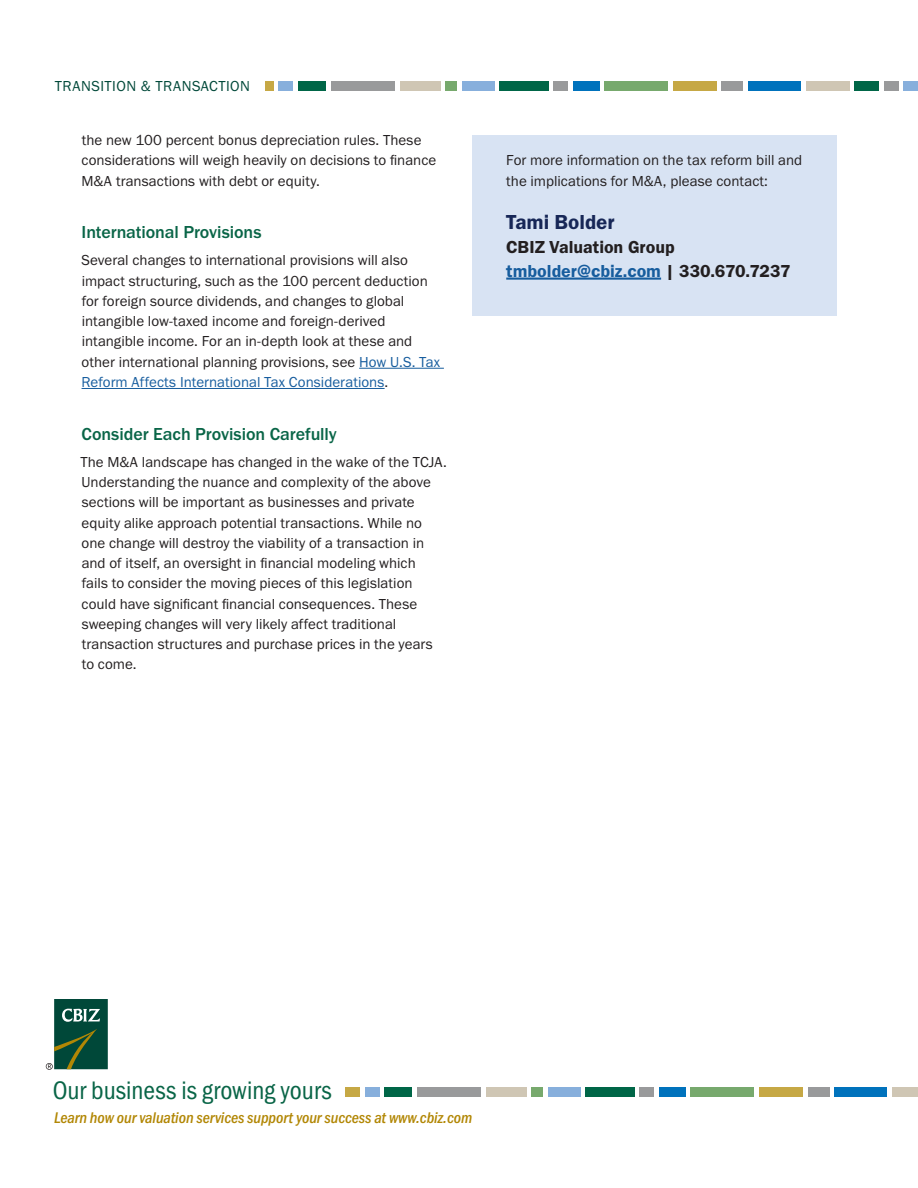
<style>
.page{position:relative;width:918px;height:1188px;background:#fff}
.page>*{position:absolute;margin:0;border:0;box-sizing:border-box;transform-origin:0 0}
.t1{font:26.25px "Franklin Gothic URW Con Boo";color:#096547}
.Body_Copy{font:21px "Franklin Gothic URW Dem";letter-spacing:-.005em;color:#172757}
.Subhead{font:500 18px "Franklin Gothic URW";letter-spacing:-.005em;color:#096547}
.Body_Copy-2{font:18px/24px "Franklin Gothic URW Dem";color:#231f20}
.t2{font:16.05px "Franklin Gothic URW Con Med Ita";letter-spacing:-.005em;color:#b28705}
.Body_Copy-3{font:15px/20.2px "Franklin Gothic URW Boo";color:#231f20}
.t3{font:15px "Franklin Gothic URW Boo";letter-spacing:.03em;color:#004839}
.s1{color:#175d9e}
</style>
<div class="page">
<div style="left:279px;top:81px;width:14px;height:10px;background:#87afdc"></div>
<div style="left:265px;top:81px;width:9px;height:10px;background:#c6a845"></div>
<div style="left:298px;top:81px;width:28px;height:10px;background:#006647"></div>
<div style="left:331px;top:81px;width:64px;height:10px;background:#999a9b"></div>
<div style="left:400px;top:81px;width:40px;height:10px;background:#cfc6b4"></div>
<div style="left:445px;top:81px;width:12px;height:10px;background:#77a96d"></div>
<div style="left:462px;top:81px;width:32px;height:10px;background:#87afdc"></div>
<div style="left:499px;top:81px;width:49px;height:10px;background:#006647"></div>
<div style="left:854px;top:81px;width:25px;height:10px;background:#006647"></div>
<div style="left:553px;top:81px;width:15px;height:10px;background:#999a9b"></div>
<div style="left:884px;top:81px;width:15px;height:10px;background:#999a9b"></div>
<div style="left:904px;top:81px;width:14px;height:10px;background:#87afdc"></div>
<div style="left:722px;top:81px;width:21px;height:10px;background:#999a9b"></div>
<div style="left:604px;top:81px;width:64px;height:10px;background:#77a96d"></div>
<div style="left:573px;top:81px;width:26px;height:10px;background:#0072bc"></div>
<div style="left:748px;top:81px;width:53px;height:10px;background:#0072bc"></div>
<div style="left:673px;top:81px;width:44px;height:10px;background:#c6a845"></div>
<div style="left:806px;top:81px;width:43px;height:10px;background:#cfc6b4"></div>
<div style="left:365px;top:1087px;width:14px;height:10px;background:#87afdc"></div>
<div style="left:345px;top:1087px;width:15px;height:10px;background:#c6a845"></div>
<div style="left:384px;top:1087px;width:28px;height:10px;background:#006647"></div>
<div style="left:417px;top:1087px;width:64px;height:10px;background:#999a9b"></div>
<div style="left:486px;top:1087px;width:41px;height:10px;background:#cfc6b4"></div>
<div style="left:532px;top:1087px;width:11px;height:10px;background:#77a96d"></div>
<div style="left:548px;top:1087px;width:33px;height:10px;background:#87afdc"></div>
<div style="left:586px;top:1087px;width:49px;height:10px;background:#006647"></div>
<div style="left:640px;top:1087px;width:14px;height:10px;background:#999a9b"></div>
<div style="left:808px;top:1087px;width:21px;height:10px;background:#999a9b"></div>
<div style="left:691px;top:1087px;width:63px;height:10px;background:#77a96d"></div>
<div style="left:659px;top:1087px;width:27px;height:10px;background:#0072bc"></div>
<div style="left:834px;top:1087px;width:53px;height:10px;background:#0072bc"></div>
<div style="left:759px;top:1087px;width:44px;height:10px;background:#c6a845"></div>
<div style="left:892px;top:1087px;width:26px;height:10px;background:#cfc6b4"></div>
<div style="left:54px;top:999px;width:54px;height:70px;background:#004839"></div>
<svg style="left:62px;top:1009px;width:38px;height:13px"></svg>
<svg style="left:46px;top:1029px;width:51px;height:41px"></svg>
<hr style="left:359px;top:368px;width:85px;height:1px;background:#175d9e">
<hr style="left:82px;top:388px;width:303px;height:1px;background:#175d9e">
<div style="left:472px;top:135px;width:365px;height:181px;background:#d8e3f3"></div>
<hr style="left:506px;top:278px;width:155px;height:2px;background:#175d9e">
<p class="t3" style="left:55px;top:77px;width:197px">TRANSITION &amp; TRANSACTION</p>
<p class="Body_Copy-3" style="left:82px;top:130px;width:356px">the new 100 percent bonus depreciation rules. These considerations will weigh heavily on decisions to finance<br>M&amp;A transactions with debt or equity.</p>
<p class="Subhead" style="left:82px;top:221px;width:181px">International Provisions</p>
<p class="Body_Copy-3" style="left:82px;top:250px;width:360px">Several changes to international provisions will also impact structuring, such as the 100 percent deduction for foreign source dividends, and changes to global intangible low-taxed income and foreign-derived intangible income. For an in-depth look at these and other international planning provisions, see <span class="s1">How U.S. Tax Reform Affects International Tax Considerations</span>.</p>
<p class="Subhead" style="left:82px;top:423px;width:257px">Consider Each Provision Carefully</p>
<p class="Body_Copy-3" style="left:80px;top:452px;width:368px">The M&amp;A landscape has changed in the wake of the TCJA.<br>Understanding the nuance and complexity of the above sections will be important as businesses and private equity alike approach potential transactions. While no one change will destroy the viability of a transaction in and of itself, an oversight in financial modeling which<br>fails to consider the moving pieces of this legislation could have significant financial consequences. These sweeping changes will very likely affect traditional transaction structures and purchase prices in the years to come.</p>
<p class="Body_Copy-3" style="left:506px;top:150px;width:298px">For more information on the tax reform bill and the implications for M&amp;A, please contact:</p>
<p class="Body_Copy" style="left:506px;top:209px;width:110px">Tami Bolder</p>
<p class="Body_Copy-2" style="left:506px;top:234px;width:286px">CBIZ Valuation Group <span class="s1">tmbolder@cbiz.com</span> | 330.670.7237</p>
<h1 class="t1" style="left:53px;top:1075px;width:280px">Our business is growing yours</h1>
<p class="t2" style="left:54px;top:1109px;width:420px">Learn how our valuation services support your success at www.cbiz.com</p>
</div>
